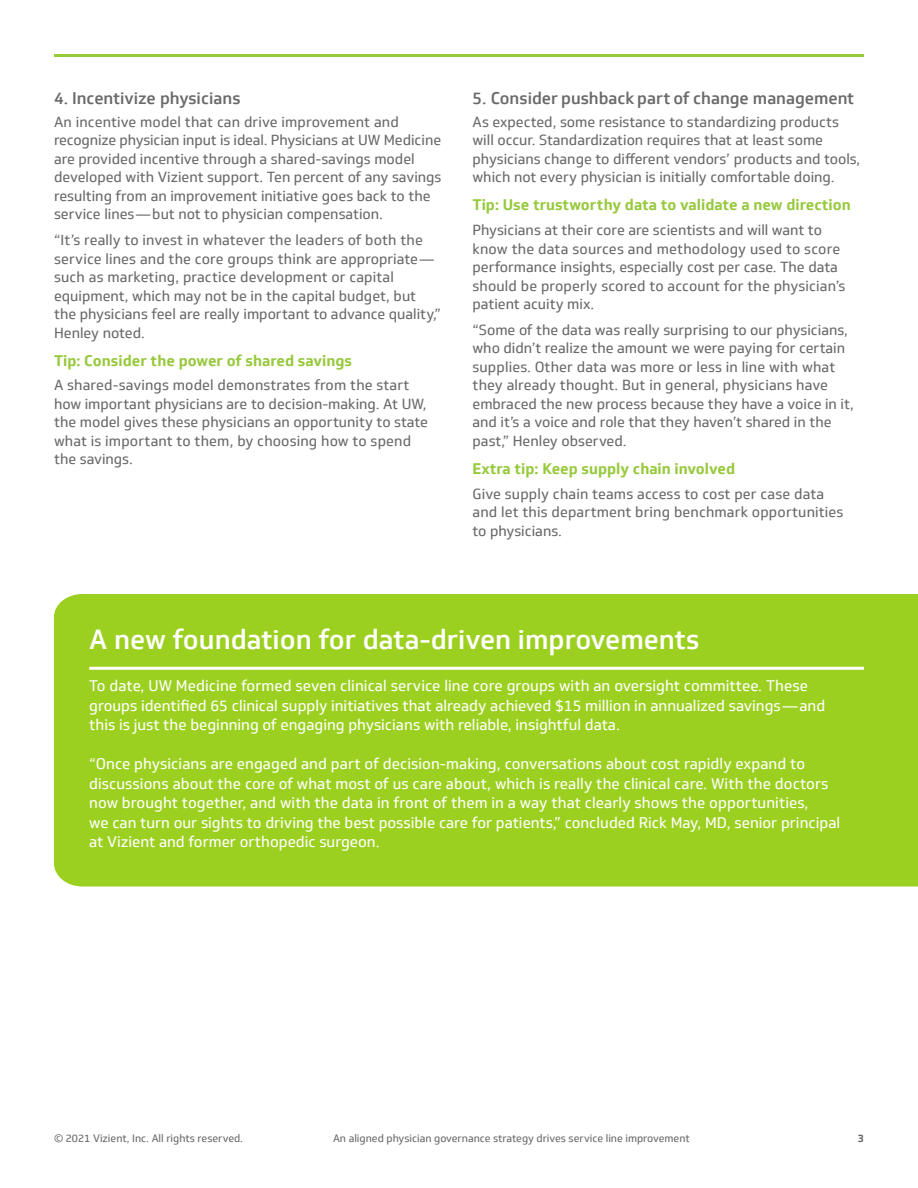
<style>
.page{position:relative;width:918px;height:1188px;background:#fff}
.page>*{position:absolute;margin:0;border:0;box-sizing:border-box;transform-origin:0 0}
.t1{font:500 27px "Soleto";color:#fff}
.t2{font:500 16.5px "Soleto";color:#696969}
.t3{font:15px/19.5px "Soleto";color:#fff}
.t4{font:700 15px "Soleto";color:#97c93c}
.t5{font:14.25px/18.6px "Soleto";color:#696969}
.t6{font:10.5px "Soleto";color:#696969}
.t7{font:700 10.5px "Soleto";color:#696969}
</style>
<div class="page">
<hr style="left:54px;top:54px;width:810px;height:3px;background:#97c93c">
<div style="left:54px;top:594px;width:864px;height:292px;background:#9cd020"></div>
<hr style="left:89px;top:667px;width:775px;height:3px;background:#fff">
<p class="t2" style="left:54px;top:88px;width:188px">4. Incentivize physicians</p>
<p class="t5" style="left:54px;top:113px;width:389px">An incentive model that can drive improvement and recognize physician input is ideal. Physicians at UW Medicine are provided incentive through a shared-savings model developed with Vizient support. Ten percent of any savings resulting from an improvement initiative goes back to the service lines—but not to physician compensation.</p>
<p class="t5" style="left:54px;top:231px;width:388px">“It’s really to invest in whatever the leaders of both the service lines and the core groups think are appropriate— such as marketing, practice development or capital equipment, which may not be in the capital budget, but the physicians feel are really important to advance quality,” Henley noted.</p>
<p class="t4" style="left:54px;top:351px;width:299px">Tip: Consider the power of shared savings</p>
<p class="t5" style="left:54px;top:376px;width:376px">A shared-savings model demonstrates from the start how important physicians are to decision-making. At UW, the model gives these physicians an opportunity to state what is important to them, by choosing how to spend the savings.</p>
<p class="t2" style="left:472px;top:88px;width:383px">5. Consider pushback part of change management</p>
<p class="t5" style="left:472px;top:113px;width:389px">As expected, some resistance to standardizing products will occur. Standardization requires that at least some physicians change to different vendors’ products and tools, which not every physician is initially comfortable doing.</p>
<p class="t4" style="left:472px;top:196px;width:380px">Tip: Use trustworthy data to validate a new direction</p>
<p class="t5" style="left:472px;top:221px;width:375px">Physicians at their core are scientists and will want to know the data sources and methodology used to score performance insights, especially cost per case. The data should be properly scored to account for the physician’s patient acuity mix.</p>
<p class="t5" style="left:472px;top:321px;width:383px">“Some of the data was really surprising to our physicians, who didn’t realize the amount we were paying for certain supplies. Other data was more or less in line with what they already thought. But in general, physicians have embraced the new process because they have a voice in it, and it’s a voice and role that they haven’t shared in the past,” Henley observed.</p>
<p class="t4" style="left:472px;top:459px;width:264px">Extra tip: Keep supply chain involved</p>
<p class="t5" style="left:472px;top:484px;width:372px">Give supply chain teams access to cost per case data and let this department bring benchmark opportunities to physicians.</p>
<h1 class="t1" style="left:89px;top:623px;width:612px">A new foundation for data-driven improvements</h1>
<p class="t3" style="left:89px;top:676px;width:738px">To date, UW Medicine formed seven clinical service line core groups with an oversight committee. These groups identified 65 clinical supply initiatives that already achieved $15 million in annualized savings—and this is just the beginning of engaging physicians with reliable, insightful data.</p>
<p class="t3" style="left:89px;top:754px;width:752px">“Once physicians are engaged and part of decision-making, conversations about cost rapidly expand to discussions about the core of what most of us care about, which is really the clinical care. With the doctors now brought together, and with the data in front of them in a way that clearly shows the opportunities,<br>we can turn our sights to driving the best possible care for patients,” concluded Rick May, MD, senior principal at Vizient and former orthopedic surgeon.</p>
<p class="t6" style="left:54px;top:1132px;width:191px">© 2021 Vizient, Inc. All rights reserved.</p>
<p class="t6" style="left:333px;top:1132px;width:358px">An aligned physician governance strategy drives service line improvement</p>
<p class="t7" style="left:858px;top:1132px;width:8px">3</p>
</div>
